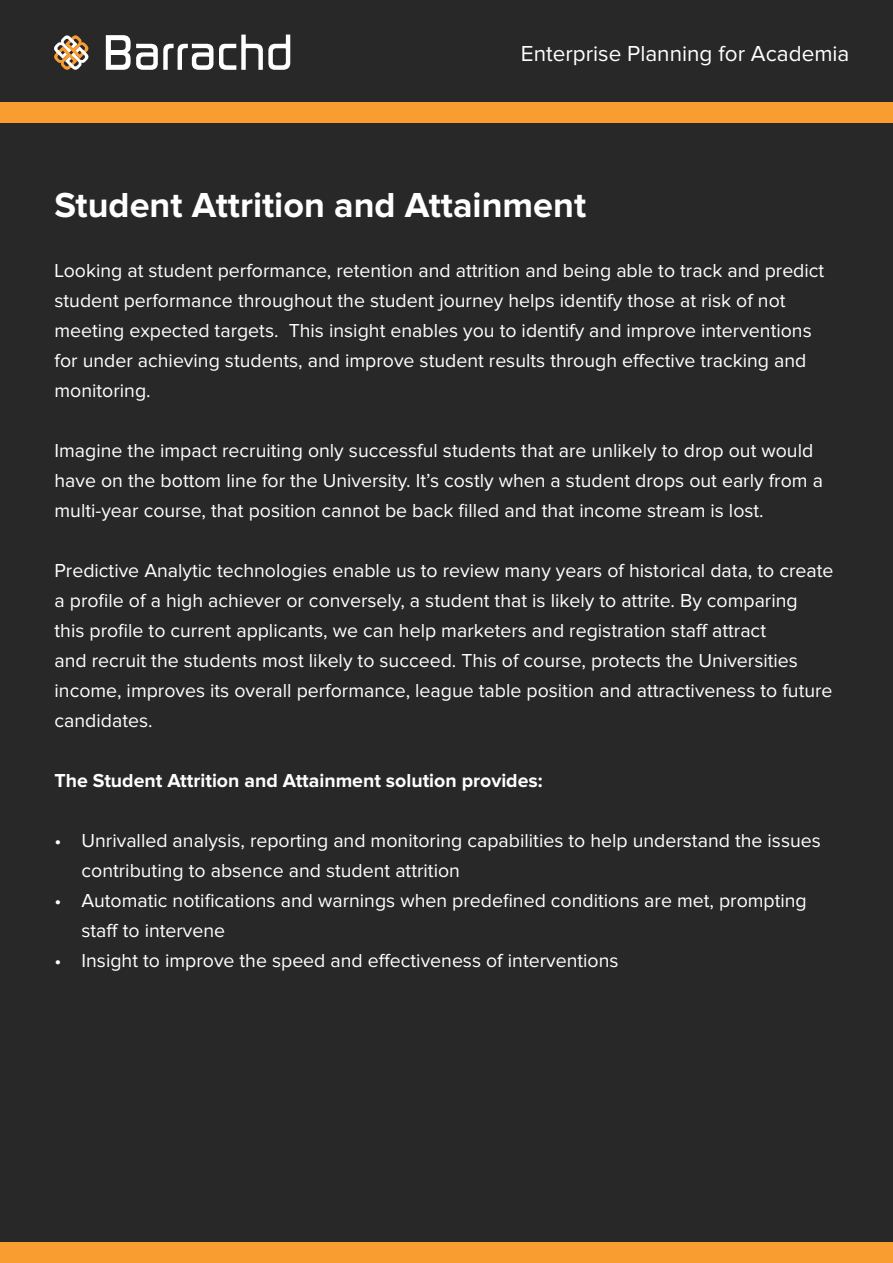
<style>
.page{position:relative;width:893px;height:1263px;background:#282829}
.page>*{position:absolute;margin:0;border:0;box-sizing:border-box;transform-origin:0 0}
.t1{font:700 36px "Proxima Nova";color:#fff}
.t2{font:22.5px "Proxima Nova";color:#fff}
.t3{font:19.5px/30px "Proxima Nova";color:#fff}
.t4{font:700 19.5px "Proxima Nova";color:#fff}
</style>
<div class="page">
<div style="left:0;top:1242px;width:893px;height:21px;background:#f99d31"></div>
<div style="left:0;top:102px;width:893px;height:21px;background:#f99d31"></div>
<svg style="left:106px;top:35px;width:107px;height:35px"></svg>
<svg style="left:219px;top:35px;width:71px;height:35px"></svg>
<svg style="left:54px;top:35px;width:35px;height:35px"></svg>
<p class="t2" style="left:521px;top:41px;width:330px">Enterprise Planning for Academia</p>
<h1 class="t1" style="left:55px;top:184px;width:533px">Student Attrition and Attainment</h1>
<p class="t3" style="left:55px;top:256px;width:771px">Looking at student performance, retention and attrition and being able to track and predict student performance throughout the student journey helps identify those at risk of not meeting expected targets. This insight enables you to identify and improve interventions for under achieving students, and improve student results through effective tracking and monitoring.</p>
<p class="t3" style="left:55px;top:436px;width:770px">Imagine the impact recruiting only successful students that are unlikely to drop out would have on the bottom line for the University. It’s costly when a student drops out early from a multi-year course, that position cannot be back filled and that income stream is lost.</p>
<p class="t3" style="left:55px;top:556px;width:780px">Predictive Analytic technologies enable us to review many years of historical data, to create a profile of a high achiever or conversely, a student that is likely to attrite. By comparing<br>this profile to current applicants, we can help marketers and registration staff attract<br>and recruit the students most likely to succeed. This of course, protects the Universities income, improves its overall performance, league table position and attractiveness to future candidates.</p>
<p class="t4" style="left:55px;top:769px;width:490px">The Student Attrition and Attainment solution provides:</p>
<p class="t3" style="left:82px;top:826px;width:741px;text-indent:-27px">• Unrivalled analysis, reporting and monitoring capabilities to help understand the issues contributing to absence and student attrition</p>
<p class="t3" style="left:82px;top:885px;width:727px;text-indent:-27px">• Automatic notifications and warnings when predefined conditions are met, prompting staff to intervene</p>
<p class="t3" style="left:55px;top:945px;width:566px">• Insight to improve the speed and effectiveness of interventions</p>
</div>
